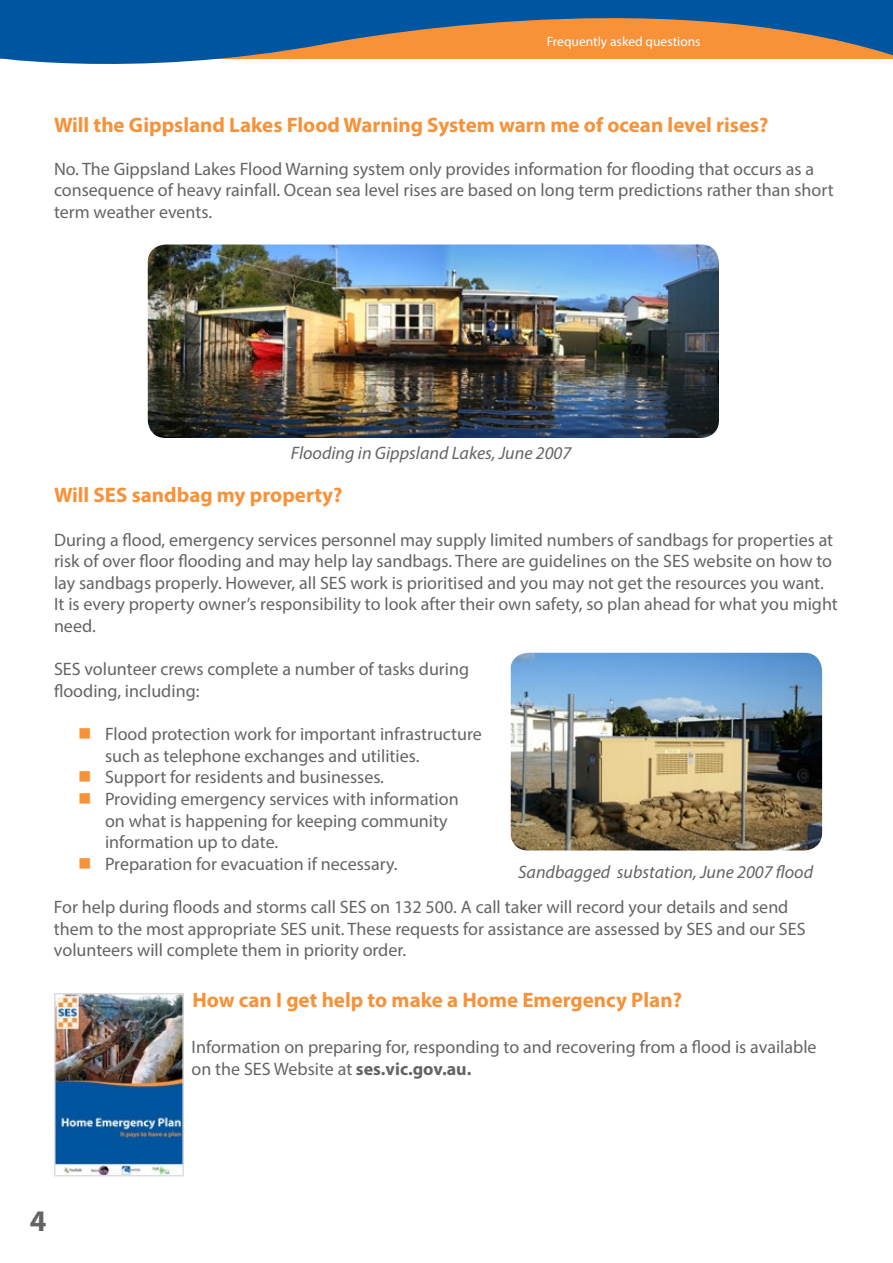
<style>
.page{position:relative;width:893px;height:1263px;background:#fff}
.page>*{position:absolute;margin:0;border:0;box-sizing:border-box;transform-origin:0 0}
.t1{font:700 30px "Myriad Pro";color:#636466}
.t2{font:700 21px "Myriad Pro";color:#f79239}
.t3{font:18px/21.6px "Myriad Pro";color:#636466}
.t4{font:italic 18px "Myriad Pro";color:#636466}
.t5{font:13.5px "Myriad Pro";color:#fff}
.s1{font-weight:700}
</style>
<div class="page">
<svg style="left:0;top:0;width:893px;height:64px;background:#51708d"></svg>
<div style="left:502px;top:36px;width:243px;height:20px;background:#f79239"></div>
<img style="left:511px;top:653px;width:311px;height:197px">
<img style="left:57px;top:996px;width:124px;height:177px">
<div style="left:54px;top:993px;width:130px;height:183px;border:2px solid #dcddde"></div>
<img style="left:148px;top:244px;width:571px;height:194px">
<p class="t5" style="left:547px;top:33px;width:155px">Frequently asked questions</p>
<p class="t2" style="left:54px;top:111px;width:716px">Will the Gippsland Lakes Flood Warning System warn me of ocean level rises?</p>
<p class="t3" style="left:54px;top:158px;width:781px">No. The Gippsland Lakes Flood Warning system only provides information for flooding that occurs as a consequence of heavy rainfall. Ocean sea level rises are based on long term predictions rather than short term weather events.</p>
<p class="t4" style="left:291px;top:442px;width:282px">Flooding in Gippsland Lakes, June 2007</p>
<p class="t2" style="left:54px;top:482px;width:290px">Will SES sandbag my property?</p>
<p class="t3" style="left:54px;top:528px;width:785px">During a flood, emergency services personnel may supply limited numbers of sandbags for properties at risk of over floor flooding and may help lay sandbags. There are guidelines on the SES website on how to lay sandbags properly. However, all SES work is prioritised and you may not get the resources you want.<br>It is every property owner’s responsibility to look after their own safety, so plan ahead for what you might need.</p>
<p class="t3" style="left:54px;top:658px;width:417px">SES volunteer crews complete a number of tasks during flooding, including:</p>
<p class="t3" style="left:105px;top:723px;width:378px">Flood protection work for important infrastructure such as telephone exchanges and utilities.<br>Support for residents and businesses.<br>Providing emergency services with information on what is happening for keeping community information up to date.<br>Preparation for evacuation if necessary.</p>
<p class="t3" style="left:54px;top:896px;width:753px">For help during floods and storms call SES on 132 500. A call taker will record your details and send them to the most appropriate SES unit. These requests for assistance are assessed by SES and our SES volunteers will complete them in priority order.</p>
<p class="t2" style="left:192px;top:986px;width:491px">How can I get help to make a Home Emergency Plan?</p>
<p class="t3" style="left:192px;top:1036px;width:627px">Information on preparing for, responding to and recovering from a flood is available on the SES Website at <span class="s1">ses.vic.gov.au.</span></p>
<p class="t4" style="left:518px;top:861px;width:297px">Sandbagged substation, June 2007 flood</p>
<h1 class="t1" style="left:30px;top:1202px;width:18px">4</h1>
</div>
